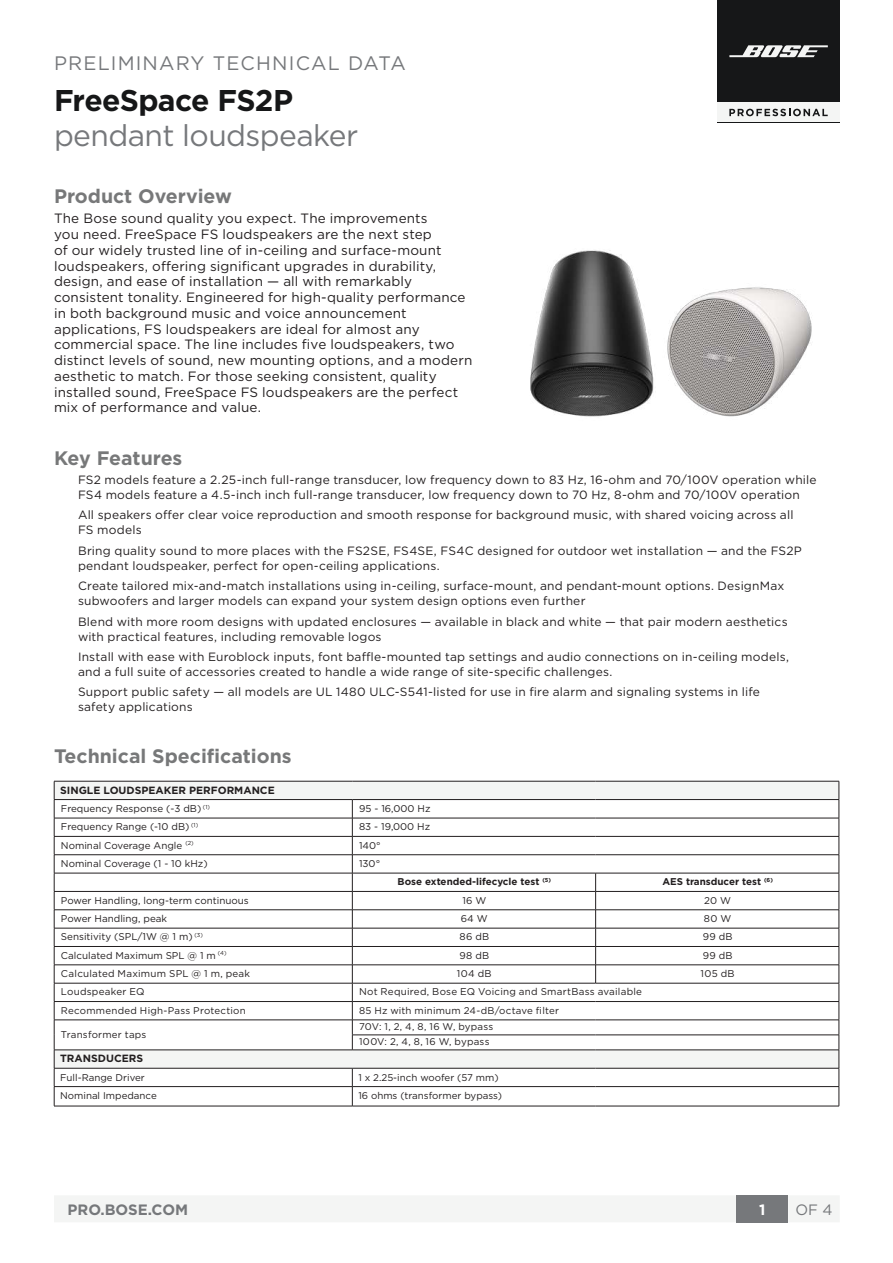
<style>
.page{position:relative;width:893px;height:1263px;background:#fff}
.page>*{position:absolute;margin:0;border:0;box-sizing:border-box;transform-origin:0 0}
.t1{font:30px "Gotham";letter-spacing:-.02em;color:#76787b}
.t2{font:700 30px "Gotham";letter-spacing:-.025em;color:#161718}
.t3{font:700 19.5px "Gotham";color:#777879}
.t4{font:19.5px "Gotham";letter-spacing:.06em;color:#76787b}
.t5{font:700 15px "Gotham";color:#76787b}
.t6{font:15px "Gotham";color:#76787b}
.t7{font:700 15px "Gotham";color:#fff}
.t8{font:13.5px/15.8px "Gotham";letter-spacing:.01em;color:#231f20}
.t9{font:12px/15px "Gotham";letter-spacing:.015em;color:#231f20}
.t10{font:700 10.5px "Gotham";color:#231f20}
.t11{font:9.9px "Gotham";color:#231f20}
.t12{font:700 9.9px "Gotham";color:#231f20}
.t13{font:9.9px "Gotham";letter-spacing:.02em;color:#231f20}
.t14{font:9.9px "Gotham";letter-spacing:.025em;color:#231f20}
.t15{font:9.75px/15px "Gotham";letter-spacing:.025em;color:#231f20}
.t16{font:9.75px "Gotham";color:#231f20}
.t17{font:9.75px "Gotham";letter-spacing:.02em;color:#231f20}
</style>
<div class="page">
<svg style="left:54px;top:781px;width:786px;height:325px"></svg>
<hr style="left:596px;top:1086px;width:243px;height:1px;background:#231f20">
<hr style="left:54px;top:1106px;width:298px;height:1px;background:#231f20">
<hr style="left:352px;top:1106px;width:244px;height:1px;background:#231f20">
<hr style="left:596px;top:1106px;width:243px;height:1px;background:#231f20">
<img style="left:530px;top:250px;width:282px;height:167px">
<div style="left:718px;top:0;width:122px;height:122px;background:#161718"></div>
<div style="left:718px;top:103px;width:122px;height:19px;background:#f4f5f4"></div>
<svg style="left:729px;top:45px;width:99px;height:12px"></svg>
<svg style="left:729px;top:109px;width:99px;height:7px"></svg>
<div style="left:54px;top:1196px;width:785px;height:26px;background:#f4f5f4"></div>
<div style="left:736px;top:1195px;width:52px;height:27px;background:#76787b"></div>
<h2 class="t4" style="left:54px;top:50px;width:353px">PRELIMINARY TECHNICAL DATA</h2>
<h1 class="t2" style="left:54px;top:81px;width:241px">FreeSpace FS2P</h1>
<h1 class="t1" style="left:54px;top:116px;width:306px">pendant loudspeaker</h1>
<h2 class="t3" style="left:54px;top:183px;width:179px">Product Overview</h2>
<p class="t8" style="left:54px;top:210px;width:420px">The Bose sound quality you expect. The improvements<br>you need. FreeSpace FS loudspeakers are the next step<br>of our widely trusted line of in-ceiling and surface-mount loudspeakers, offering significant upgrades in durability, design, and ease of installation — all with remarkably consistent tonality. Engineered for high-quality performance in both background music and voice announcement applications, FS loudspeakers are ideal for almost any commercial space. The line includes five loudspeakers, two distinct levels of sound, new mounting options, and a modern aesthetic to match. For those seeking consistent, quality installed sound, FreeSpace FS loudspeakers are the perfect mix of performance and value.</p>
<h2 class="t3" style="left:54px;top:445px;width:130px">Key Features</h2>
<p class="t9" style="left:78px;top:472px;width:740px">FS2 models feature a 2.25-inch full-range transducer, low frequency down to 83 Hz, 16-ohm and 70/100V operation while<br>FS4 models feature a 4.5-inch inch full-range transducer, low frequency down to 70 Hz, 8-ohm and 70/100V operation</p>
<p class="t9" style="left:78px;top:507px;width:717px">All speakers offer clear voice reproduction and smooth response for background music, with shared voicing across all<br>FS models</p>
<p class="t9" style="left:78px;top:543px;width:725px">Bring quality sound to more places with the FS2SE, FS4SE, FS4C designed for outdoor wet installation — and the FS2P pendant loudspeaker, perfect for open-ceiling applications.</p>
<p class="t9" style="left:78px;top:578px;width:708px">Create tailored mix-and-match installations using in-ceiling, surface-mount, and pendant-mount options. DesignMax subwoofers and larger models can expand your system design options even further</p>
<p class="t9" style="left:78px;top:614px;width:711px">Blend with more room designs with updated enclosures — available in black and white — that pair modern aesthetics with practical features, including removable logos</p>
<p class="t9" style="left:78px;top:649px;width:712px">Install with ease with Euroblock inputs, font baffle-mounted tap settings and audio connections on in-ceiling models, and a full suite of accessories created to handle a wide range of site-specific challenges.</p>
<p class="t9" style="left:78px;top:684px;width:683px">Support public safety — all models are UL 1480 ULC-S541-listed for use in fire alarm and signaling systems in life safety applications</p>
<h2 class="t3" style="left:54px;top:743px;width:239px">Technical Specifications</h2>
<p class="t10" style="left:60px;top:783px;width:216px">SINGLE LOUDSPEAKER PERFORMANCE</p>
<p class="t11" style="left:61px;top:802px;width:151px">Frequency Response (-3 dB) <sup>(1)</sup></p>
<p class="t11" style="left:359px;top:802px;width:73px">95 - 16,000 Hz</p>
<p class="t11" style="left:61px;top:820px;width:139px">Frequency Range (-10 dB) <sup>(1)</sup></p>
<p class="t11" style="left:359px;top:820px;width:73px">83 - 19,000 Hz</p>
<p class="t11" style="left:61px;top:839px;width:134px">Nominal Coverage Angle <sup>(2)</sup></p>
<p class="t11" style="left:359px;top:839px;width:23px">140°</p>
<p class="t11" style="left:61px;top:857px;width:148px">Nominal Coverage (1 - 10 kHz)</p>
<p class="t11" style="left:359px;top:857px;width:23px">130°</p>
<p class="t12" style="left:398px;top:875px;width:155px">Bose extended-lifecycle test <sup>(5)</sup></p>
<p class="t12" style="left:662px;top:875px;width:112px">AES transducer test <sup>(6)</sup></p>
<p class="t11" style="left:61px;top:894px;width:189px">Power Handling, long-term continuous</p>
<p class="t11" style="left:462px;top:894px;width:25px">16 W</p>
<p class="t11" style="left:704px;top:894px;width:29px">20 W</p>
<p class="t11" style="left:61px;top:912px;width:108px">Power Handling, peak</p>
<p class="t11" style="left:461px;top:912px;width:28px">64 W</p>
<p class="t11" style="left:704px;top:912px;width:29px">80 W</p>
<p class="t11" style="left:61px;top:930px;width:143px">Sensitivity (SPL/1W @ 1 m) <sup>(3)</sup></p>
<p class="t11" style="left:459px;top:930px;width:31px">86 dB</p>
<p class="t11" style="left:703px;top:930px;width:31px">99 dB</p>
<p class="t11" style="left:61px;top:949px;width:167px">Calculated Maximum SPL @ 1 m <sup>(4)</sup></p>
<p class="t11" style="left:459px;top:949px;width:31px">98 dB</p>
<p class="t11" style="left:703px;top:949px;width:31px">99 dB</p>
<p class="t14" style="left:61px;top:967px;width:191px">Calculated Maximum SPL @ 1 m, peak</p>
<p class="t11" style="left:457px;top:967px;width:36px">104 dB</p>
<p class="t11" style="left:701px;top:967px;width:36px">105 dB</p>
<p class="t14" style="left:61px;top:985px;width:85px">Loudspeaker EQ</p>
<p class="t13" style="left:359px;top:985px;width:284px">Not Required, Bose EQ Voicing and SmartBass available</p>
<p class="t15" style="left:61px;top:1002px;width:186px">Recommended High-Pass Protection</p>
<p class="t17" style="left:359px;top:1004px;width:201px">85 Hz with minimum 24-dB/octave filter</p>
<p class="t15" style="left:61px;top:1027px;width:87px">Transformer taps</p>
<p class="t15" style="left:359px;top:1019px;width:136px">70V: 1, 2, 4, 8, 16 W, bypass<br>100V: 2, 4, 8, 16 W, bypass</p>
<p class="t10" style="left:60px;top:1052px;width:84px">TRANSDUCERS</p>
<p class="t16" style="left:60px;top:1071px;width:86px">Full-Range Driver</p>
<p class="t16" style="left:358px;top:1071px;width:142px">1 x 2.25-inch woofer (57 mm)</p>
<p class="t16" style="left:60px;top:1090px;width:98px">Nominal Impedance</p>
<p class="t16" style="left:358px;top:1090px;width:145px">16 ohms (transformer bypass)</p>
<p class="t5" style="left:68px;top:1199px;width:122px">PRO.BOSE.COM</p>
<p class="t7" style="left:759px;top:1199px;width:8px">1</p>
<p class="t6" style="left:795px;top:1200px;width:39px">OF 4</p>
</div>
